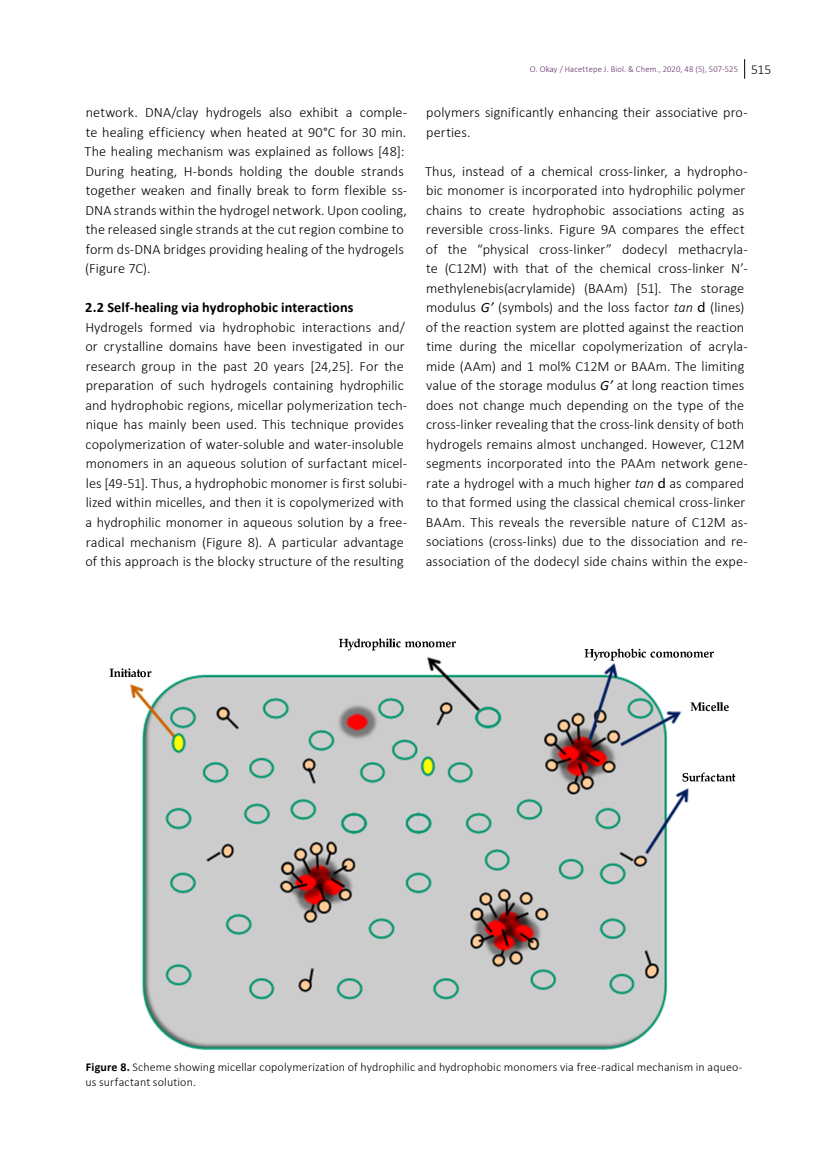
<style>
.page{position:relative;width:830px;height:1170px;background:#fff}
.page>*{position:absolute;margin:0;border:0;box-sizing:border-box;transform-origin:0 0}
.t1{font:300 14.25px/19.5px "Calibri";letter-spacing:.005em;color:#000}
.t2{font:700 14.25px "Calibri";letter-spacing:.005em;color:#000}
.t3{font:300 12px/15px "Calibri";letter-spacing:.01em;color:#000}
.t4{font:300 9px "Calibri";letter-spacing:.02em;color:#642e68}
.s1{font-size:13.5px;color:#000}
.s2{font-weight:400;font-style:italic}
.s3{font-style:italic}
.s4{font-family:"Myriad Pro";font-weight:400}
.s5{font-weight:700}
</style>
<div class="page">
<svg style="left:744px;top:59px;width:1px;height:20px"></svg>
<img style="left:109px;top:638px;width:627px;height:411px">
<p class="t1" style="left:85px;top:103px;width:324px">network. DNA/clay hydrogels also exhibit a comple&shy;te healing efficiency when heated at 90°C for 30 min.<br>The healing mechanism was explained as follows [48]:<br>During heating, H-bonds holding the double strands together weaken and finally break to form flexible ss-DNA strands within the hydrogel network. Upon cooling, the released single strands at the cut region combine to form ds-DNA bridges providing healing of the hydrogels (Figure 7C).</p>
<p class="t2" style="left:85px;top:297px;width:269px">2.2 Self-healing via hydrophobic interactions</p>
<p class="t1" style="left:85px;top:317px;width:323px">Hydrogels formed via hydrophobic interactions and/ or crystalline domains have been investigated in our research group in the past 20 years [24,25]. For the preparation of such hydrogels containing hydrophilic and hydrophobic regions, micellar polymerization tech&shy;nique has mainly been used. This technique provides copolymerization of water-soluble and water-insoluble monomers in an aqueous solution of surfactant micel&shy;les [49-51]. Thus, a hydrophobic monomer is first solubi&shy;lized within micelles, and then it is copolymerized with a hydrophilic monomer in aqueous solution by a free&shy;radical mechanism (Figure 8). A particular advantage of this approach is the blocky structure of the resulting</p>
<p class="t4" style="left:529px;top:63px;width:243px">O. Okay / Hacettepe J. Biol. &amp; Chem., 2020, 48 (5), 507-525 <span class="s1">515</span></p>
<p class="t1" style="left:426px;top:103px;width:323px">polymers significantly enhancing their associative pro&shy;perties.</p>
<p class="t1" style="left:425px;top:161px;width:324px">Thus, instead of a chemical cross-linker, a hydropho&shy;bic monomer is incorporated into hydrophilic polymer chains to create hydrophobic associations acting as reversible cross-links. Figure 9A compares the effect of the “physical cross-linker” dodecyl methacryla&shy;te (C12M) with that of the chemical cross-linker N’- methylenebis(acrylamide) (BAAm) [51]. The storage modulus <span class="s2">G’</span> (symbols) and the loss factor <span class="s3">tan</span> <span class="s4">d</span> (lines) of the reaction system are plotted against the reaction time during the micellar copolymerization of acryla&shy;mide (AAm) and 1 mol% C12M or BAAm. The limiting value of the storage modulus <span class="s2">G’</span> at long reaction times does not change much depending on the type of the cross-linker revealing that the cross-link density of both hydrogels remains almost unchanged. However, C12M segments incorporated into the PAAm network gene&shy;rate a hydrogel with a much higher <span class="s3">tan</span> <span class="s4">d</span> as compared to that formed using the classical chemical cross-linker BAAm. This reveals the reversible nature of C12M as&shy;sociations (cross-links) due to the dissociation and re&shy;association of the dodecyl side chains within the expe-</p>
<p class="t3" style="left:85px;top:1059px;width:658px"><span class="s5">Figure 8.</span> Scheme showing micellar copolymerization of hydrophilic and hydrophobic monomers via free-radical mechanism in aqueo&shy;us surfactant solution.</p>
</div>
